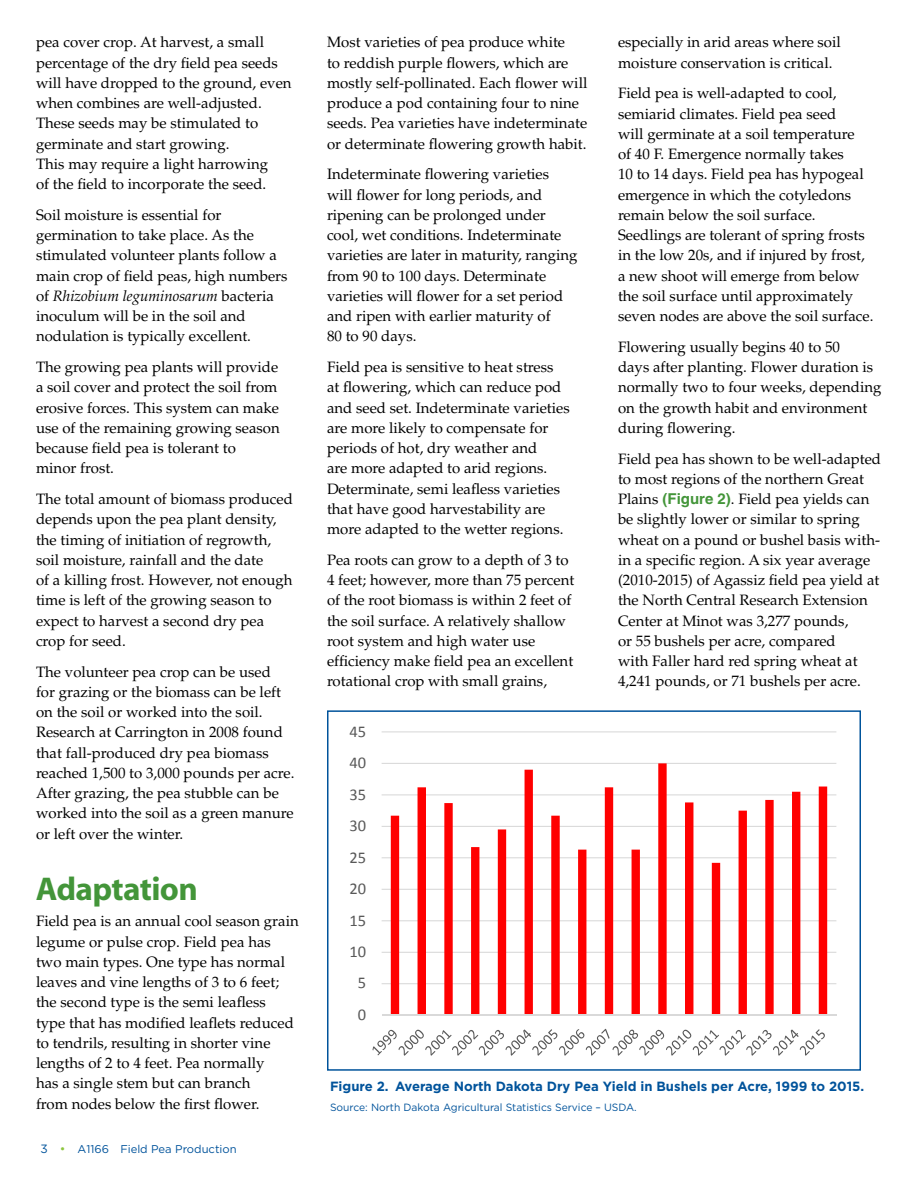
<style>
.page{position:relative;width:918px;height:1188px;background:#fff}
.page>*{position:absolute;margin:0;border:0;box-sizing:border-box;transform-origin:0 0}
.t1{font:33px "Myriad Headline";color:#439539}
.t2{font:16.5px "Calibri";color:#595959}
.t3{font:15px/20.2px "Palatino";color:#000}
.t4{font:700 13.35px "Gotham";color:#00539b}
.t5{font:11.25px "Gotham";color:#00539b}
.t6{font:10.5px "Gotham";color:#00539b}
.s1{font-style:italic}
.s2{font-size:12px}
.s3{font-size:12px;color:#8dc63f}
.s4{font-family:"Helvetica";font-weight:700;color:#439539}
</style>
<div class="page">
<div style="left:327px;top:710px;width:534px;height:361px;border:2px solid #00539b"></div>
<svg style="left:372px;top:731px;width:465px;height:325px"></svg>
<p class="t3" style="left:36px;top:33px;width:257px">pea cover crop. At harvest, a small percentage of the dry field pea seeds will have dropped to the ground, even when combines are well-adjusted.<br>These seeds may be stimulated to germinate and start growing.<br>This may require a light harrowing<br>of the field to incorporate the seed.</p>
<p class="t3" style="left:36px;top:205px;width:253px">Soil moisture is essential for germination to take place. As the stimulated volunteer plants follow a main crop of field peas, high numbers of <span class="s1">Rhizobium leguminosarum</span> bacteria inoculum will be in the soil and nodulation is typically excellent.</p>
<p class="t3" style="left:36px;top:357px;width:245px">The growing pea plants will provide a soil cover and protect the soil from erosive forces. This system can make use of the remaining growing season because field pea is tolerant to minor frost.</p>
<p class="t3" style="left:36px;top:489px;width:258px">The total amount of biomass produced depends upon the pea plant density, the timing of initiation of regrowth, soil moisture, rainfall and the date<br>of a killing frost. However, not enough time is left of the growing season to expect to harvest a second dry pea crop for seed.</p>
<p class="t3" style="left:36px;top:662px;width:260px">The volunteer pea crop can be used<br>for grazing or the biomass can be left on the soil or worked into the soil.<br>Research at Carrington in 2008 found that fall-produced dry pea biomass reached 1,500 to 3,000 pounds per acre.<br>After grazing, the pea stubble can be worked into the soil as a green manure or left over the winter.</p>
<h1 class="t1" style="left:36px;top:872px;width:163px">Adaptation</h1>
<p class="t3" style="left:36px;top:912px;width:264px">Field pea is an annual cool season grain legume or pulse crop. Field pea has two main types. One type has normal leaves and vine lengths of 3 to 6 feet; the second type is the semi leafless type that has modified leaflets reduced to tendrils, resulting in shorter vine lengths of 2 to 4 feet. Pea normally<br>has a single stem but can branch<br>from nodes below the first flower.</p>
<p class="t5" style="left:40px;top:1141px;width:198px"><span class="s2">3</span> <span class="s3">•</span> A1166 Field Pea Production</p>
<p class="t3" style="left:327px;top:33px;width:262px">Most varieties of pea produce white<br>to reddish purple flowers, which are mostly self-pollinated. Each flower will produce a pod containing four to nine seeds. Pea varieties have indeterminate or determinate flowering growth habit.</p>
<p class="t3" style="left:327px;top:165px;width:252px">Indeterminate flowering varieties will flower for long periods, and ripening can be prolonged under cool, wet conditions. Indeterminate varieties are later in maturity, ranging from 90 to 100 days. Determinate varieties will flower for a set period and ripen with earlier maturity of<br>80 to 90 days.</p>
<p class="t3" style="left:327px;top:357px;width:244px">Field pea is sensitive to heat stress<br>at flowering, which can reduce pod and seed set. Indeterminate varieties are more likely to compensate for periods of hot, dry weather and<br>are more adapted to arid regions.<br>Determinate, semi leafless varieties that have good harvestability are more adapted to the wetter regions.</p>
<p class="t3" style="left:327px;top:550px;width:249px">Pea roots can grow to a depth of 3 to 4 feet; however, more than 75 percent of the root biomass is within 2 feet of the soil surface. A relatively shallow root system and high water use efficiency make field pea an excellent rotational crop with small grains,</p>
<p class="t2" style="left:350px;top:721px;width:18px">45</p>
<p class="t2" style="left:350px;top:752px;width:18px">40</p>
<p class="t2" style="left:350px;top:784px;width:18px">35</p>
<p class="t2" style="left:350px;top:815px;width:18px">30</p>
<p class="t2" style="left:350px;top:847px;width:18px">25</p>
<p class="t2" style="left:350px;top:878px;width:18px">20</p>
<p class="t2" style="left:350px;top:910px;width:18px">15</p>
<p class="t2" style="left:350px;top:941px;width:18px">10</p>
<p class="t2" style="left:358px;top:973px;width:10px">5</p>
<p class="t2" style="left:358px;top:1004px;width:10px">0</p>
<p class="t3" style="left:618px;top:33px;width:224px">especially in arid areas where soil moisture conservation is critical.</p>
<p class="t3" style="left:618px;top:84px;width:257px">Field pea is well-adapted to cool, semiarid climates. Field pea seed<br>will germinate at a soil temperature<br>of 40 F. Emergence normally takes<br>10 to 14 days. Field pea has hypogeal emergence in which the cotyledons remain below the soil surface.<br>Seedlings are tolerant of spring frosts in the low 20s, and if injured by frost, a new shoot will emerge from below the soil surface until approximately seven nodes are above the soil surface.</p>
<p class="t3" style="left:618px;top:337px;width:265px">Flowering usually begins 40 to 50<br>days after planting. Flower duration is normally two to four weeks, depending on the growth habit and environment during flowering.</p>
<p class="t3" style="left:618px;top:449px;width:265px">Field pea has shown to be well-adapted to most regions of the northern Great Plains <span class="s4">(Figure 2)</span>. Field pea yields can be slightly lower or similar to spring wheat on a pound or bushel basis with&shy;in a specific region. A six year average (2010-2015) of Agassiz field pea yield at the North Central Research Extension Center at Minot was 3,277 pounds,<br>or 55 bushels per acre, compared<br>with Faller hard red spring wheat at 4,241 pounds, or 71 bushels per acre.</p>
<p class="t4" style="left:330px;top:1077px;width:536px">Figure 2. Average North Dakota Dry Pea Yield in Bushels per Acre, 1999 to 2015.</p>
<p class="t6" style="left:330px;top:1100px;width:308px">Source: North Dakota Agricultural Statistics Service – USDA.</p>
</div>
